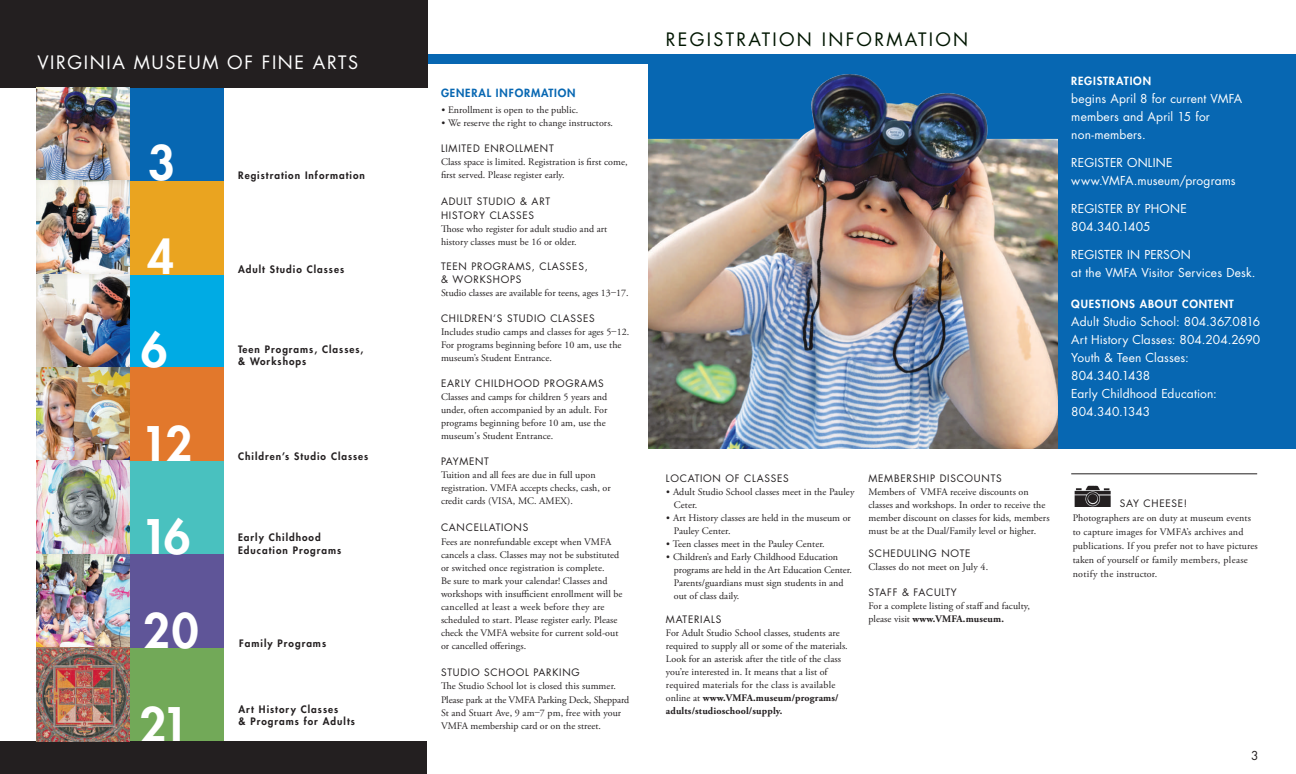
<style>
.page{position:relative;width:1296px;height:774px;background:#fff}
.page>*{position:absolute;margin:0;border:0;box-sizing:border-box;transform-origin:0 0}
.t1{font:800 46.4px/93.2px "Futura Std";letter-spacing:-.065em;color:#fff}
.t2{font:18px "Futura Std";letter-spacing:.09em;color:#fff}
.t3{font:18px "Futura Std";letter-spacing:.125em;color:#011600}
.t4{font:12px/18px "Futura Std";letter-spacing:.01em;color:#fff}
.t5{font:12px "Futura Std";color:#231f20}
.t6{font:800 11px "Futura Std";letter-spacing:.07em;color:#fff}
.t7{font:800 11px "Futura Std";letter-spacing:.075em;color:#0767b2}
.t8{font:10px/13px "Adobe Garamond Pro";letter-spacing:.005em;color:#231f20}
.t9{font:10px/14px "Futura Std";letter-spacing:.075em;color:#231f20}
.t10{font:800 10px/12.6px "Futura Std";letter-spacing:.1em;color:#231f20}
.s1{font-weight:700}
</style>
<div class="page">
<div style="left:37px;top:87px;width:187px;height:95px;background:#0767b2"></div>
<div style="left:648px;top:59px;width:648px;height:390px;background:#0767b2"></div>
<div style="left:37px;top:647px;width:187px;height:95px;background:#72a958"></div>
<div style="left:37px;top:461px;width:187px;height:93px;background:#49c1bf"></div>
<div style="left:37px;top:274px;width:187px;height:93px;background:#00abe4"></div>
<div style="left:37px;top:181px;width:187px;height:93px;background:#eaa420"></div>
<div style="left:37px;top:367px;width:187px;height:94px;background:#e2782c"></div>
<div style="left:0;top:742px;width:426px;height:32px;background:#231f20"></div>
<div style="left:37px;top:554px;width:187px;height:93px;background:#5f5598"></div>
<img style="left:1074px;top:485px;width:37px;height:22px">
<hr style="left:1071px;top:474px;width:186px;height:1px;background:#231f20">
<div style="left:428px;top:54px;width:868px;height:9px;background:#0767b2"></div>
<div style="left:0;top:0;width:428px;height:88px;background:#231f20"></div>
<div style="left:36px;top:86px;width:95px;height:95px;background:#231f20;opacity:.1"></div>
<div style="left:36px;top:180px;width:95px;height:94px;background:#231f20;opacity:.1"></div>
<div style="left:36px;top:273px;width:95px;height:95px;background:#231f20;opacity:.1"></div>
<div style="left:36px;top:366px;width:95px;height:95px;background:#231f20;opacity:.1"></div>
<div style="left:36px;top:459px;width:95px;height:96px;background:#231f20;opacity:.1"></div>
<div style="left:36px;top:553px;width:95px;height:95px;background:#231f20;opacity:.1"></div>
<div style="left:36px;top:646px;width:94px;height:96px;background:#231f20;opacity:.1"></div>
<img style="left:648px;top:75px;width:410px;height:374px">
<h2 class="t2" style="left:37px;top:51px;width:322px">VIRGINIA MUSEUM OF FINE ARTS</h2>
<h1 class="t1" style="left:148px;top:116px;width:28px">3</h1>
<h1 class="t1" style="left:141px;top:210px;width:53px">4<br>6<br>12</h1>
<h1 class="t1" style="left:141px;top:490px;width:51px">16</h1>
<h1 class="t1" style="left:143px;top:584px;width:57px">20</h1>
<h1 class="t1" style="left:140px;top:678px;width:50px">21</h1>
<p class="t10" style="left:238px;top:169px;width:128px">Registration Information</p>
<p class="t10" style="left:238px;top:263px;width:108px">Adult Studio Classes</p>
<p class="t10" style="left:238px;top:343px;width:127px">Teen Programs, Classes, &amp; Workshops</p>
<p class="t10" style="left:238px;top:450px;width:132px">Children’s Studio Classes</p>
<p class="t10" style="left:238px;top:531px;width:105px">Early Childhood<br>Education Programs</p>
<p class="t10" style="left:239px;top:637px;width:88px">Family Programs</p>
<p class="t10" style="left:238px;top:703px;width:118px">Art History Classes<br>&amp; Programs for Adults</p>
<p class="t7" style="left:441px;top:86px;width:136px">GENERAL INFORMATION</p>
<p class="t8" style="left:441px;top:103px;width:139px">• Enrollment is open to the public.</p>
<p class="t8" style="left:441px;top:116px;width:174px">• We reserve the right to change instructors.</p>
<p class="t9" style="left:441px;top:141px;width:114px">LIMITED ENROLLMENT</p>
<p class="t8" style="left:441px;top:155px;width:188px">Class space is limited. Registration is first come, first served. Please register early.</p>
<p class="t9" style="left:441px;top:194px;width:111px">ADULT STUDIO &amp; ART<br>HISTORY CLASSES</p>
<p class="t8" style="left:441px;top:222px;width:168px">Those who register for adult studio and art history classes must be 16 or older.</p>
<p class="t9" style="left:441px;top:260px;width:148px;line-height:12.5px">TEEN PROGRAMS, CLASSES, &amp; WORKSHOPS</p>
<p class="t8" style="left:441px;top:286px;width:189px">Studio classes are available for teens, ages 13–17.</p>
<p class="t9" style="left:441px;top:311px;width:155px">CHILDREN’S STUDIO CLASSES</p>
<p class="t8" style="left:441px;top:325px;width:190px">Includes studio camps and classes for ages 5–12.<br>For programs beginning before 10 am, use the museum’s Student Entrance.</p>
<p class="t9" style="left:441px;top:376px;width:164px">EARLY CHILDHOOD PROGRAMS</p>
<p class="t8" style="left:441px;top:390px;width:168px">Classes and camps for children 5 years and under, often accompanied by an adult. For programs beginning before 10 am, use the museum's Student Entrance.</p>
<p class="t9" style="left:441px;top:454px;width:49px">PAYMENT</p>
<p class="t8" style="left:441px;top:468px;width:171px">Tuition and all fees are due in full upon registration. VMFA accepts checks, cash, or credit cards (VISA, MC. AMEX).</p>
<p class="t9" style="left:441px;top:521px;width:89px">CANCELLATIONS</p>
<p class="t8" style="left:441px;top:535px;width:183px">Fees are nonrefundable except when VMFA cancels a class. Classes may not be substituted or switched once registration is complete.<br>Be sure to mark your calendar! Classes and workshops with insufficient enrollment will be cancelled at least a week before they are scheduled to start. Please register early. Please check the VMFA website for current sold-out or cancelled offerings.</p>
<p class="t9" style="left:441px;top:665px;width:140px">STUDIO SCHOOL PARKING</p>
<p class="t8" style="left:441px;top:680px;width:190px">The Studio School lot is closed this summer.<br>Please park at the VMFA Parking Deck, Sheppard St and Stuart Ave, 9 am–7 pm, free with your VMFA membership card or on the street.</p>
<h2 class="t3" style="left:666px;top:28px;width:304px">REGISTRATION INFORMATION</h2>
<p class="t6" style="left:1071px;top:74px;width:81px">REGISTRATION</p>
<p class="t4" style="left:1071px;top:90px;width:173px">begins April 8 for current VMFA members and April 15 for non-members.</p>
<p class="t4" style="left:1071px;top:154px;width:166px">REGISTER ONLINE www.VMFA.museum/programs</p>
<p class="t4" style="left:1071px;top:200px;width:117px">REGISTER BY PHONE<br>804.340.1405</p>
<p class="t4" style="left:1071px;top:246px;width:186px">REGISTER IN PERSON<br>at the VMFA Visitor Services Desk.</p>
<p class="t6" style="left:1071px;top:297px;width:164px">QUESTIONS ABOUT CONTENT</p>
<p class="t4" style="left:1071px;top:313px;width:191px">Adult Studio School: 804.367.0816<br>Art History Classes: 804.204.2690<br>Youth &amp; Teen Classes:<br>804.340.1438<br>Early Childhood Education:<br>804.340.1343</p>
<p class="t9" style="left:666px;top:471px;width:124px">LOCATION OF CLASSES</p>
<p class="t8" style="left:674px;top:486px;width:182px;text-indent:-8px">• Adult Studio School classes meet in the Pauley<br>Ceter.</p>
<p class="t8" style="left:674px;top:512px;width:178px;text-indent:-8px">• Art History classes are held in the museum or<br>Pauley Center.</p>
<p class="t8" style="left:666px;top:538px;width:160px">• Teen classes meet in the Pauley Center.</p>
<p class="t8" style="left:674px;top:551px;width:179px;text-indent:-8px">• Children’s and Early Childhood Education programs are held in the Art Education Center.<br>Parents/guardians must sign students in and out of class daily.</p>
<p class="t9" style="left:666px;top:612px;width:57px">MATERIALS</p>
<p class="t8" style="left:666px;top:627px;width:183px">For Adult Studio School classes, students are required to supply all or some of the materials.<br>Look for an asterisk after the title of the class you’re interested in. It means that a list of required materials for the class is available online at <span class="s1">www.VMFA.museum/programs/ adults/studioschool/supply.</span></p>
<p class="t9" style="left:868px;top:471px;width:135px">MEMBERSHIP DISCOUNTS</p>
<p class="t8" style="left:868px;top:486px;width:183px">Members of VMFA receive discounts on classes and workshops. In order to receive the member discount on classes for kids, members must be at the Dual/Family level or higher.</p>
<p class="t9" style="left:868px;top:546px;width:104px">SCHEDULING NOTE</p>
<p class="t8" style="left:868px;top:561px;width:121px">Classes do not meet on July 4.</p>
<p class="t9" style="left:868px;top:585px;width:90px">STAFF &amp; FACULTY</p>
<p class="t8" style="left:868px;top:600px;width:163px">For a complete listing of staff and faculty, please visit <span class="s1">www.VMFA.museum.</span></p>
<p class="t9" style="left:1120px;top:496px;width:69px">SAY CHEESE!</p>
<p class="t8" style="left:1073px;top:511px;width:186px;line-height:14px">Photographers are on duty at museum events to capture images for VMFA’s archives and publications. If you prefer not to have pictures taken of yourself or family members, please notify the instructor.</p>
<p class="t5" style="left:1251px;top:747px;width:9px">3</p>
</div>
